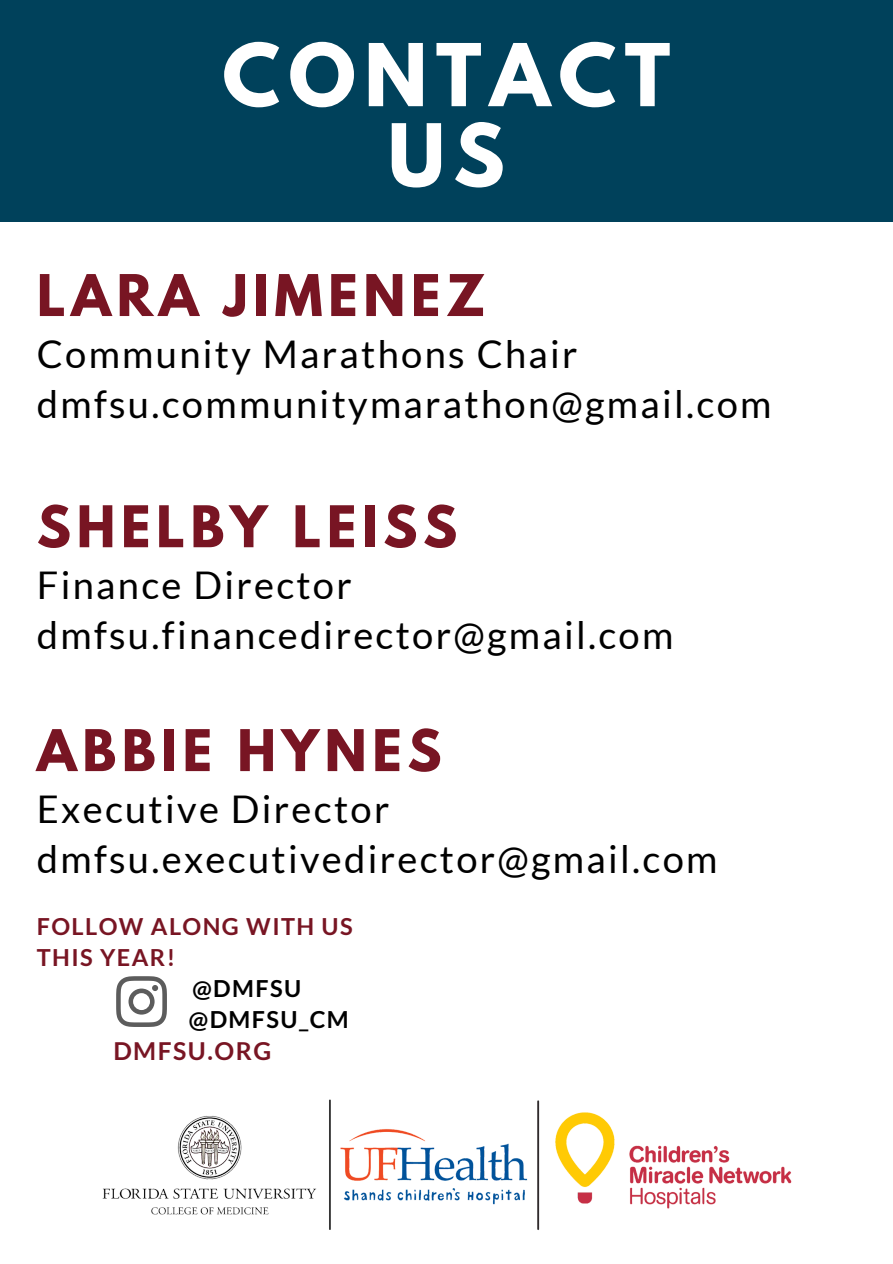
<style>
.page{position:relative;width:893px;height:1264px;background:#fff}
.page>*{position:absolute;margin:0;border:0;box-sizing:border-box;transform-origin:0 0}
.t1{font:700 76.65px "League Spartan";letter-spacing:.11em;color:#fff}
.t2{font:700 50.85px "League Spartan";letter-spacing:.11em;color:#781523}
.t3{font:38.1px "Lato";letter-spacing:.06em;color:#000}
.t4{font:700 24.75px "Lato";letter-spacing:.06em;color:#781523}
.t5{font:700 23.55px "Lato";letter-spacing:.06em;color:#781523}
.t6{font:700 23.55px "Lato";letter-spacing:.06em;color:#000}
</style>
<div class="page">
<div style="left:0;top:0;width:892px;height:221px;background:#00415b"></div>
<img style="left:102px;top:1099px;width:690px;height:131px">
<svg style="left:116px;top:976px;width:51px;height:50px"></svg>
<svg style="left:152px;top:984px;width:6px;height:7px"></svg>
<p class="t1" style="left:222px;top:37px;width:449px">CONTACT</p>
<p class="t1" style="left:388px;top:117px;width:118px">US</p>
<p class="t2" style="left:37px;top:270px;width:450px">LARA JIMENEZ</p>
<p class="t3" style="left:37px;top:330px;width:542px">Community Marathons Chair</p>
<p class="t3" style="left:37px;top:380px;width:736px">dmfsu.communitymarathon@gmail.com</p>
<p class="t2" style="left:37px;top:501px;width:422px">SHELBY LEISS</p>
<p class="t3" style="left:37px;top:561px;width:316px">Finance Director</p>
<p class="t3" style="left:37px;top:611px;width:638px">dmfsu.financedirector@gmail.com</p>
<p class="t2" style="left:37px;top:725px;width:406px">ABBIE HYNES</p>
<p class="t3" style="left:37px;top:785px;width:354px">Executive Director</p>
<p class="t3" style="left:37px;top:835px;width:682px">dmfsu.executivedirector@gmail.com</p>
<p class="t5" style="left:37px;top:912px;width:317px">FOLLOW ALONG WITH US</p>
<p class="t5" style="left:37px;top:942px;width:140px">THIS YEAR!</p>
<p class="t6" style="left:192px;top:973px;width:110px">@DMFSU</p>
<p class="t6" style="left:189px;top:1004px;width:161px">@DMFSU_CM</p>
<p class="t4" style="left:113px;top:1035px;width:159px">DMFSU.ORG</p>
</div>
